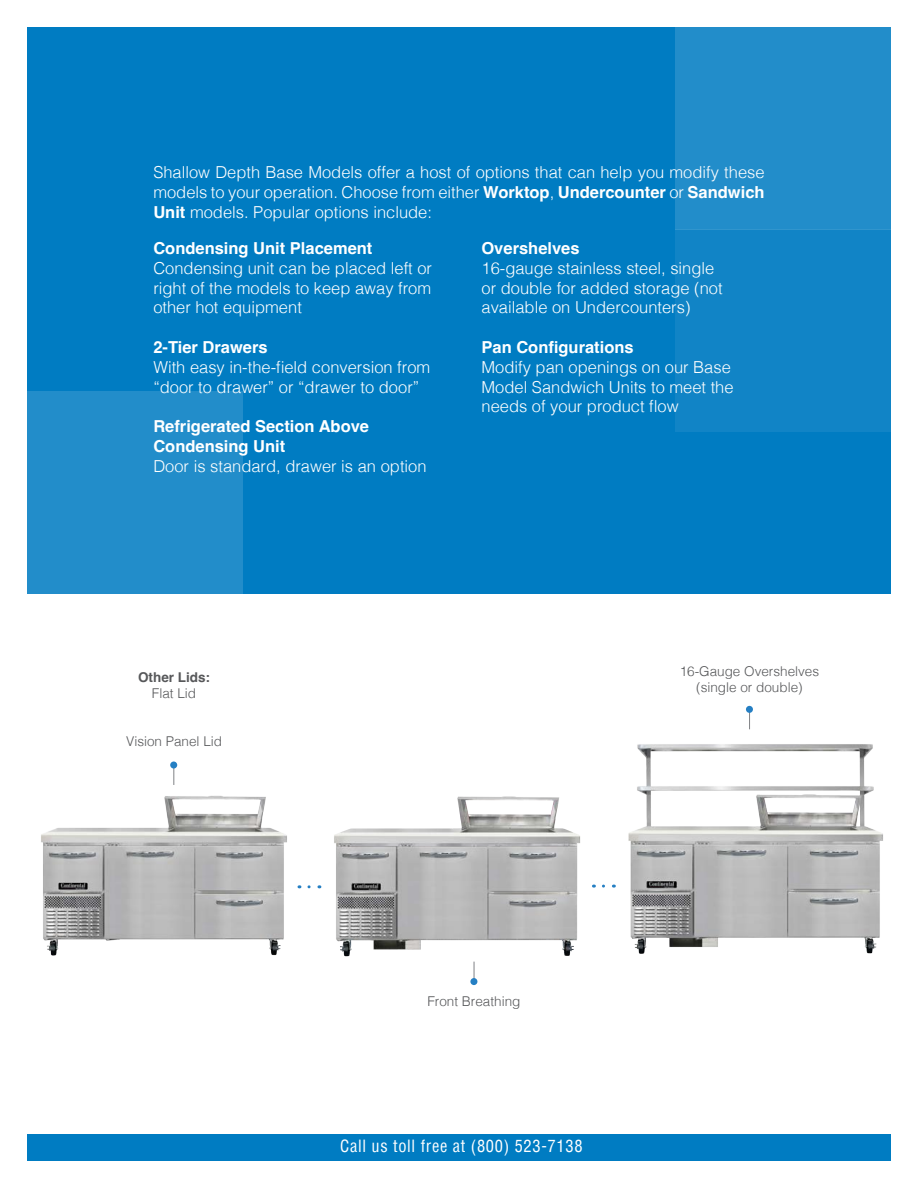
<style>
.page{position:relative;width:918px;height:1188px;background:#fff}
.page>*{position:absolute;margin:0;border:0;box-sizing:border-box;transform-origin:0 0}
.t1{font:300 16.5px/19.8px "Helvetica";color:#fff}
.t2{font:700 16.5px "Helvetica";color:#fff}
.t3{font:condensed 16.5px "Helvetica";letter-spacing:.04em;color:#fff}
.t4{font:300 13.5px "Helvetica";color:#57585a}
.t5{font:700 13.5px "Helvetica";color:#57585a}
.s1{font-weight:700}
</style>
<div class="page">
<img style="left:41px;top:762px;width:246px;height:194px">
<img style="left:334px;top:796px;width:247px;height:176px">
<img style="left:612px;top:744px;width:271px;height:210px">
<div style="left:27px;top:27px;width:864px;height:567px;background:#007cc2"></div>
<div style="left:27px;top:1134px;width:864px;height:27px;background:#007cc2"></div>
<svg style="left:309px;top:885px;width:11px;height:3px"></svg>
<svg style="left:603px;top:885px;width:11px;height:3px"></svg>
<svg style="left:474px;top:962px;width:1px;height:16px"></svg>
<div style="left:470px;top:978px;width:7px;height:7px;background:#257fc3;border-radius:50%"></div>
<svg style="left:173px;top:769px;width:1px;height:16px"></svg>
<div style="left:170px;top:762px;width:7px;height:7px;background:#257fc3;border-radius:50%"></div>
<svg style="left:749px;top:713px;width:1px;height:16px"></svg>
<div style="left:746px;top:706px;width:7px;height:7px;background:#257fc3;border-radius:50%"></div>
<div style="left:675px;top:27px;width:216px;height:203px;background:#228dca"></div>
<div style="left:675px;top:230px;width:216px;height:202px;background:#1184c6"></div>
<div style="left:27px;top:391px;width:216px;height:203px;background:#228dca"></div>
<p class="t1" style="left:153px;top:161px;width:613px;text-align:justify">Shallow Depth Base Models offer a host of options that can help you modify these models to your operation. Choose from either <span class="s1">Worktop</span>, <span class="s1">Undercounter</span> or <span class="s1">Sandwich Unit</span> models. Popular options include:</p>
<p class="t2" style="left:153px;top:238px;width:221px">Condensing Unit Placement</p>
<p class="t1" style="left:153px;top:257px;width:280px;text-align:justify">Condensing unit can be placed left or right of the models to keep away from other hot equipment</p>
<p class="t2" style="left:153px;top:337px;width:116px">2-Tier Drawers</p>
<p class="t1" style="left:153px;top:356px;width:278px">With easy in-the-field conversion from “door to drawer” or “drawer to door”</p>
<p class="t2" style="left:153px;top:416px;width:217px">Refrigerated Section Above</p>
<p class="t2" style="left:153px;top:436px;width:134px">Condensing Unit</p>
<p class="t1" style="left:153px;top:455px;width:275px">Door is standard, drawer is an option</p>
<p class="t2" style="left:481px;top:238px;width:100px">Overshelves</p>
<p class="t1" style="left:481px;top:257px;width:243px">16-gauge stainless steel, single or double for added storage (not available on Undercounters)</p>
<p class="t2" style="left:482px;top:337px;width:154px">Pan Configurations</p>
<p class="t1" style="left:482px;top:356px;width:254px">Modify pan openings on our Base<br>Model Sandwich Units to meet the needs of your product flow</p>
<p class="t5" style="left:138px;top:669px;width:74px">Other Lids:</p>
<p class="t4" style="left:152px;top:682px;width:46px">Flat Lid</p>
<p class="t4" style="left:126px;top:730px;width:98px">Vision Panel Lid</p>
<p class="t4" style="left:680px;top:659px;width:141px">16-Gauge Overshelves</p>
<p class="t4" style="left:696px;top:675px;width:108px">(single or double)</p>
<p class="t4" style="left:427px;top:990px;width:95px">Front Breathing</p>
<p class="t3" style="left:340px;top:1135px;width:244px">Call us toll free at (800) 523-7138</p>
</div>
